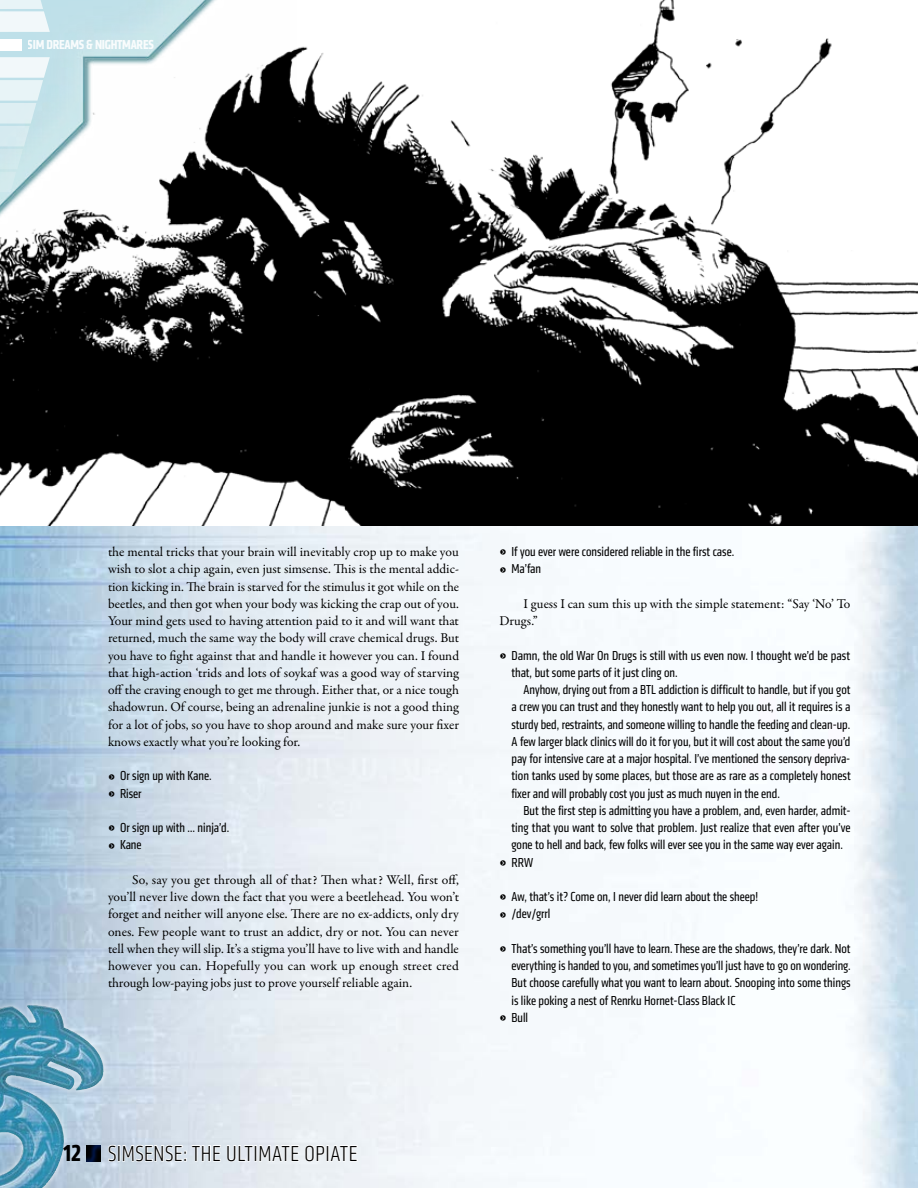
<style>
.page{position:relative;width:918px;height:1188px;background:#fff}
.page>*{position:absolute;margin:0;border:0;box-sizing:border-box;transform-origin:0 0}
.t1{font:300 condensed 22.5px "Klavika";letter-spacing:.025em;color:#000}
.t2{font:condensed 13.5px/17.2px "Klavika";color:#000}
.t3{font:13.5px/17.2px "Garamond Premr Pro";letter-spacing:-.005em;color:#000;text-align:justify}
.t4{font:700 condensed 13.5px "Klavika";letter-spacing:-.02em;color:#fff}
.s1{font-family:"Badloc ICG";font-stretch:normal;font-size:18px}
.s2{font-weight:700;font-size:24px}
</style>
<div class="page">
<img style="left:0;top:525px;width:918px;height:663px">
<svg style="left:0;top:999px;width:109px;height:189px;background:#85b3ca"></svg>
<img style="left:0;top:1005px;width:35px;height:82px">
<div style="left:85px;top:1143px;width:18px;height:19px;background:#0097ce;opacity:.5"></div>
<svg style="left:107px;top:1139px;width:251px;height:27px"></svg>
<img style="left:0;top:0;width:918px;height:525px">
<img style="left:0;top:0;width:297px;height:306px">
<svg style="left:0;top:57px;width:50px;height:135px"></svg>
<svg style="left:0;top:0;width:50px;height:32px"></svg>
<div style="left:0;top:39px;width:21px;height:12px;background:#fff"></div>
<p class="t4" style="left:28px;top:36px;width:127px">SIM DREAMS &amp; NIGHTMARES</p>
<p class="t3" style="left:108px;top:543px;width:353px">the mental tricks that your brain will inevitably crop up to make you wish to slot a chip again, even just simsense. This is the mental addic&shy;tion kicking in. The brain is starved for the stimulus it got while on the beetles, and then got when your body was kicking the crap out of you.<br>Your mind gets used to having attention paid to it and will want that returned, much the same way the body will crave chemical drugs. But you have to fight against that and handle it however you can. I found that high-action ‘trids and lots of soykaf was a good way of starving off the craving enough to get me through. Either that, or a nice tough shadowrun. Of course, being an adrenaline junkie is not a good thing for a lot of jobs, so you have to shop around and make sure your fixer knows exactly what you’re looking for.</p>
<p class="t2" style="left:108px;top:767px;width:105px"><span class="s1">&gt;</span> Or sign up with Kane. <span class="s1">&gt;</span> Riser</p>
<p class="t2" style="left:108px;top:819px;width:123px"><span class="s1">&gt;</span> Or sign up with … ninja’d. <span class="s1">&gt;</span> Kane</p>
<p class="t3" style="left:108px;top:871px;width:353px;text-indent:24px">So, say you get through all of that? Then what? Well, first off, you’ll never live down the fact that you were a beetlehead. You won’t forget and neither will anyone else. There are no ex-addicts, only dry ones. Few people want to trust an addict, dry or not. You can never tell when they will slip. It’s a stigma you’ll have to live with and handle however you can. Hopefully you can work up enough street cred through low-paying jobs just to prove yourself reliable again.</p>
<p class="t2" style="left:500px;top:543px;width:236px"><span class="s1">&gt;</span> If you ever were considered reliable in the first case. <span class="s1">&gt;</span> Ma’fan</p>
<p class="t3" style="left:500px;top:595px;width:352px;text-indent:24px">I guess I can sum this up with the simple statement: “Say ‘No’ To<br>Drugs.”</p>
<p class="t2" style="left:512px;top:647px;width:340px;text-indent:-12px"><span class="s1">&gt;</span> Damn, the old War On Drugs is still with us even now. I thought we’d be past that, but some parts of it just cling on.</p>
<p class="t2" style="left:512px;top:681px;width:341px;text-align:justify;text-indent:12px">Anyhow, drying out from a BTL addiction is difficult to handle, but if you got a crew you can trust and they honestly want to help you out, all it requires is a sturdy bed, restraints, and someone willing to handle the feeding and clean-up.<br>A few larger black clinics will do it for you, but it will cost about the same you’d pay for intensive care at a major hospital. I’ve mentioned the sensory depriva&shy;tion tanks used by some places, but those are as rare as a completely honest fixer and will probably cost you just as much nuyen in the end.</p>
<p class="t2" style="left:524px;top:802px;width:328px">But the first step is admitting you have a problem, and, even harder, admit-</p>
<p class="t2" style="left:512px;top:819px;width:341px">ting that you want to solve that problem. Just realize that even after you’ve</p>
<p class="t2" style="left:512px;top:836px;width:333px">gone to hell and back, few folks will ever see you in the same way ever again.</p>
<p class="t2" style="left:500px;top:854px;width:35px"><span class="s1">&gt;</span> RRW</p>
<p class="t2" style="left:500px;top:888px;width:260px"><span class="s1">&gt;</span> Aw, that’s it? Come on, I never did learn about the sheep! <span class="s1">&gt;</span> /dev/grrl</p>
<p class="t2" style="left:500px;top:940px;width:353px"><span class="s1">&gt;</span> That’s something you’ll have to learn. These are the shadows, they’re dark. Not</p>
<p class="t2" style="left:512px;top:957px;width:341px">everything is handed to you, and sometimes you’ll just have to go on wondering.</p>
<p class="t2" style="left:512px;top:974px;width:341px">But choose carefully what you want to learn about. Snooping into some things</p>
<p class="t2" style="left:512px;top:992px;width:226px">is like poking a nest of Renrku Hornet-Class Black IC</p>
<p class="t2" style="left:500px;top:1009px;width:30px"><span class="s1">&gt;</span> Bull</p>
<h1 class="t1" style="left:63px;top:1141px;width:296px"><span class="s2">12</span> SIMSENSE: THE ULTIMATE OPIATE</h1>
</div>
